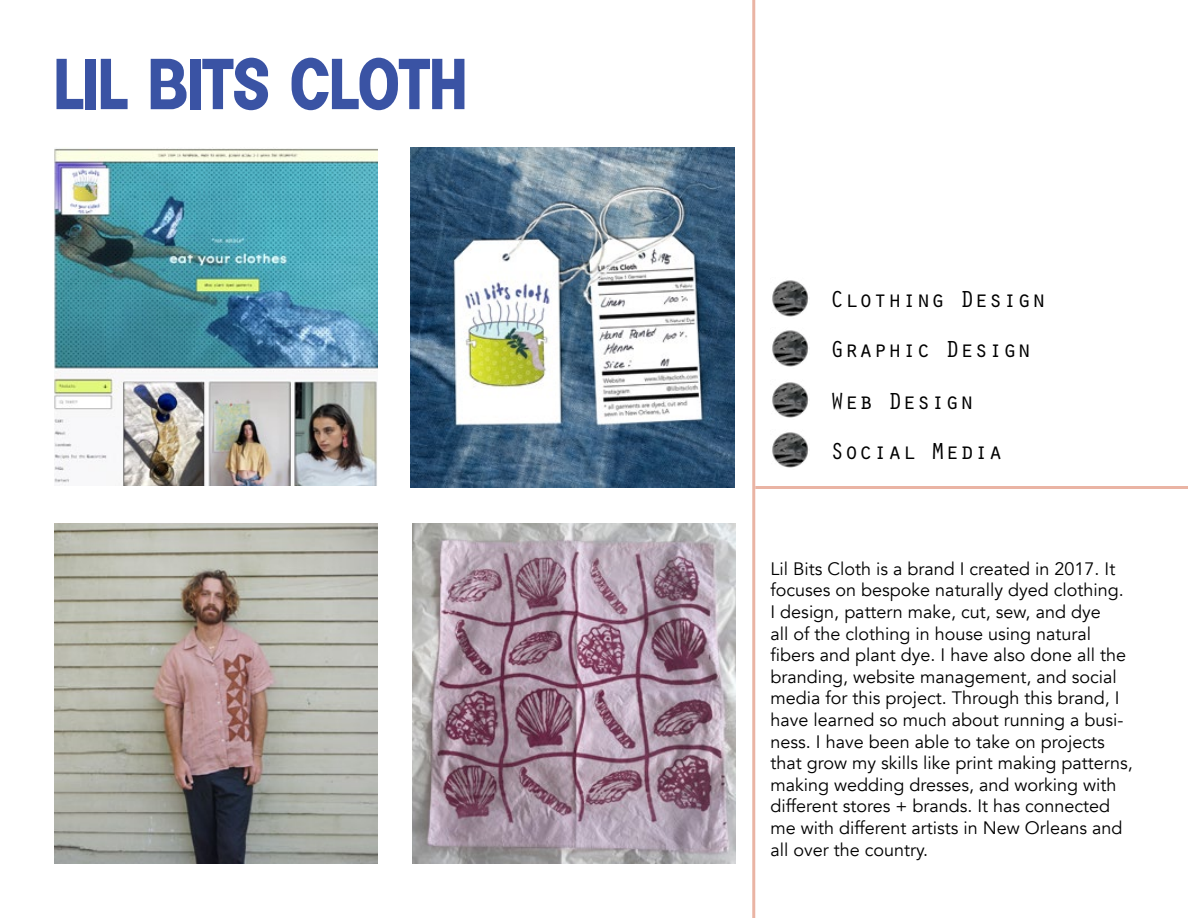
<style>
.page{position:relative;width:1188px;height:918px;background:#fff}
.page>*{position:absolute;margin:0;border:0;box-sizing:border-box;transform-origin:0 0}
.t1{font:700 72px "Soria";color:#3a53a4}
.t2{font:24px/50.7px "Orator Std";color:#000}
.t3{font:18px/21.6px "Avenir";color:#000}
</style>
<div class="page">
<hr style="left:752px;top:0;width:3px;height:918px;background:#eab4a4">
<hr style="left:755px;top:486px;width:433px;height:3px;background:#eab4a4">
<img style="left:54px;top:148px;width:323px;height:338px">
<img style="left:411px;top:147px;width:323px;height:341px">
<img style="left:412px;top:524px;width:324px;height:340px">
<img style="left:54px;top:524px;width:323px;height:340px">
<img style="left:772px;top:280px;width:37px;height:37px">
<img style="left:772px;top:330px;width:37px;height:37px">
<img style="left:772px;top:382px;width:37px;height:36px">
<img style="left:772px;top:432px;width:37px;height:36px">
<h1 class="t1" style="left:54px;top:45px;width:415px">Lil Bits Cloth</h1>
<h2 class="t2" style="left:830px;top:273px;width:217px">Clothing Design<br>Graphic Design<br>Web Design</h2>
<h2 class="t2" style="left:830px;top:424px;width:174px">Social Media</h2>
<p class="t3" style="left:771px;top:558px;width:364px">Lil Bits Cloth is a brand I created in 2017. It focuses on bespoke naturally dyed clothing.<br>I design, pattern make, cut, sew, and dye<br>all of the clothing in house using natural fibers and plant dye. I have also done all the branding, website management, and social media for this project. Through this brand, I have learned so much about running a busi&shy;ness. I have been able to take on projects that grow my skills like print making patterns, making wedding dresses, and working with different stores + brands. It has connected me with different artists in New Orleans and all over the country.</p>
</div>
